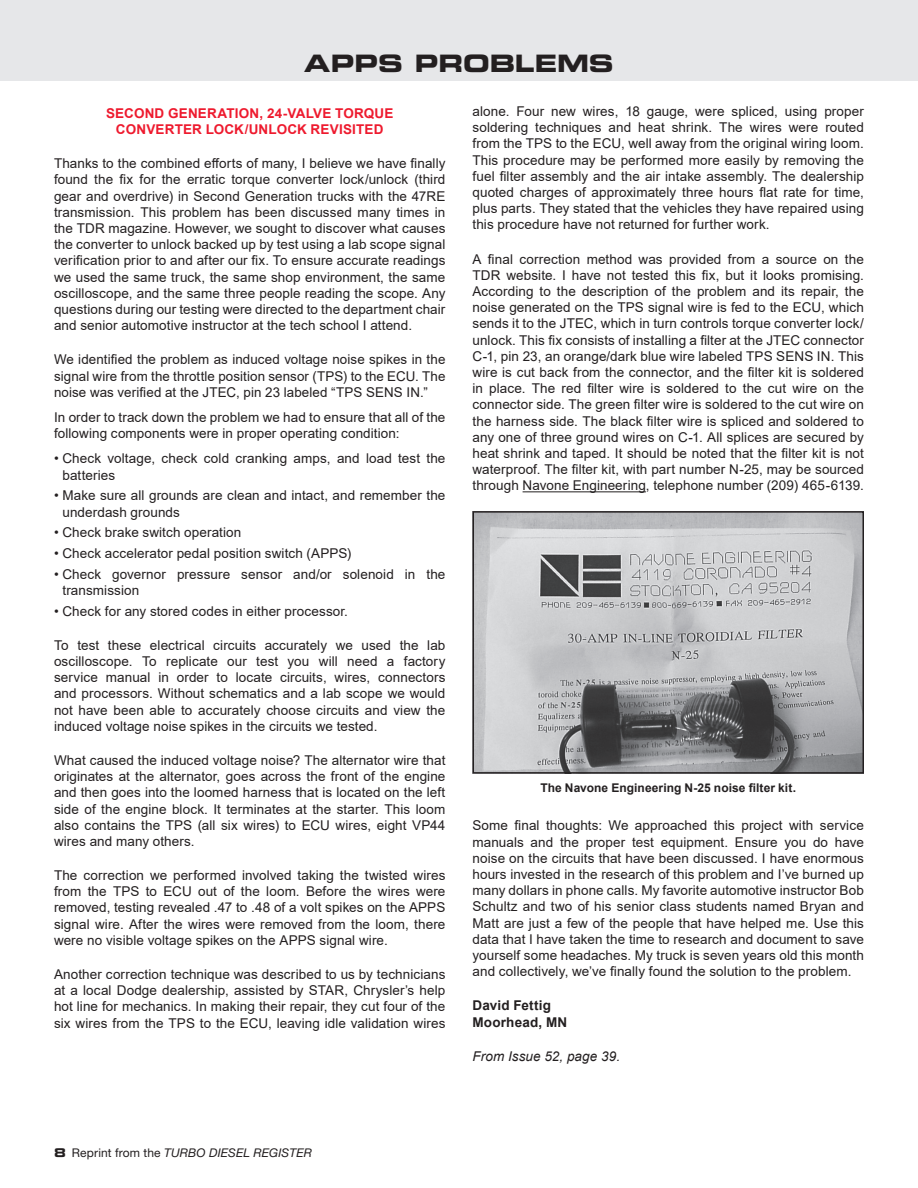
<style>
.page{position:relative;width:918px;height:1188px;background:#fff}
.page>*{position:absolute;margin:0;border:0;box-sizing:border-box;transform-origin:0 0}
.t1{font:24px "Eurostile LT Std Bold Ex 2";letter-spacing:-.005em;color:#231f20}
.t2{font:13.5px/16.2px "Arial";letter-spacing:.005em;color:#231f20;text-align:justify}
.t3{font:700 13.5px/16.2px "Arial";letter-spacing:.01em;color:#ee1a2e;text-align:center}
.t4{font:700 13.5px/16.2px "Arial";letter-spacing:.015em;color:#231f20}
.t5{font:italic 13.5px "Arial";letter-spacing:.005em;color:#231f20}
.t6{font:700 12px "Arial";letter-spacing:.005em;color:#231f20}
.t7{font:italic 12px "Helvetica Neue LT Std";letter-spacing:.01em;color:#231f20}
.s1{font-family:"Eurostile LT Std Bold Ex 2";font-style:normal}
.s2{font-style:normal}
</style>
<div class="page">
<div style="left:0;top:0;width:918px;height:81px;background:#e6e7e9"></div>
<hr style="left:523px;top:491px;width:123px;height:1px;background:#231f20">
<img style="left:475px;top:514px;width:386px;height:257px">
<div style="left:472px;top:511px;width:392px;height:263px;border:2px solid #231f20"></div>
<h1 class="t1" style="left:304px;top:46px;width:311px">APPS PROBLEMS</h1>
<p class="t3" style="left:106px;top:105px;width:289px">SECOND GENERATION, 24-VALVE TORQUE<br>CONVERTER LOCK/UNLOCK REVISITED</p>
<p class="t2" style="left:54px;top:155px;width:393px">Thanks to the combined efforts of many, I believe we have finally found the fix for the erratic torque converter lock/unlock (third gear and overdrive) in Second Generation trucks with the 47RE transmission. This problem has been discussed many times in the TDR magazine. However, we sought to discover what causes the converter to unlock backed up by test using a lab scope signal verification prior to and after our fix. To ensure accurate readings we used the same truck, the same shop environment, the same oscilloscope, and the same three people reading the scope. Any questions during our testing were directed to the department chair and senior automotive instructor at the tech school I attend.</p>
<p class="t2" style="left:54px;top:352px;width:393px">We identified the problem as induced voltage noise spikes in the signal wire from the throttle position sensor (TPS) to the ECU. The noise was verified at the JTEC, pin 23 labeled “TPS SENS IN.”</p>
<p class="t2" style="left:54px;top:409px;width:393px">In order to track down the problem we had to ensure that all of the following components were in proper operating condition:</p>
<p class="t2" style="left:62px;top:451px;width:384px;text-indent:-8px">• Check voltage, check cold cranking amps, and load test the batteries</p>
<p class="t2" style="left:62px;top:487px;width:384px;text-indent:-8px">• Make sure all grounds are clean and intact, and remember the underdash grounds</p>
<p class="t2" style="left:54px;top:524px;width:189px">• Check brake switch operation</p>
<p class="t2" style="left:54px;top:545px;width:299px">• Check accelerator pedal position switch (APPS)</p>
<p class="t2" style="left:62px;top:566px;width:384px;text-indent:-8px">• Check governor pressure sensor and/or solenoid in the transmission</p>
<p class="t2" style="left:54px;top:603px;width:296px">• Check for any stored codes in either processor.</p>
<p class="t2" style="left:54px;top:637px;width:393px">To test these electrical circuits accurately we used the lab oscilloscope. To replicate our test you will need a factory service manual in order to locate circuits, wires, connectors and processors. Without schematics and a lab scope we would not have been able to accurately choose circuits and view the induced voltage noise spikes in the circuits we tested.</p>
<p class="t2" style="left:54px;top:752px;width:393px">What caused the induced voltage noise? The alternator wire that originates at the alternator, goes across the front of the engine and then goes into the loomed harness that is located on the left side of the engine block. It terminates at the starter. This loom also contains the TPS (all six wires) to ECU wires, eight VP44 wires and many others.</p>
<p class="t2" style="left:54px;top:867px;width:393px">The correction we performed involved taking the twisted wires from the TPS to ECU out of the loom. Before the wires were removed, testing revealed .47 to .48 of a volt spikes on the APPS signal wire. After the wires were removed from the loom, there were no visible voltage spikes on the APPS signal wire.</p>
<p class="t2" style="left:54px;top:966px;width:393px">Another correction technique was described to us by technicians at a local Dodge dealership, assisted by STAR, Chrysler’s help hot line for mechanics. In making their repair, they cut four of the six wires from the TPS to the ECU, leaving idle validation wires</p>
<p class="t2" style="left:472px;top:103px;width:393px">alone. Four new wires, 18 gauge, were spliced, using proper soldering techniques and heat shrink. The wires were routed from the TPS to the ECU, well away from the original wiring loom.<br>This procedure may be performed more easily by removing the fuel filter assembly and the air intake assembly. The dealership quoted charges of approximately three hours flat rate for time, plus parts. They stated that the vehicles they have repaired using this procedure have not returned for further work.</p>
<p class="t2" style="left:472px;top:251px;width:393px">A final correction method was provided from a source on the TDR website. I have not tested this fix, but it looks promising.<br>According to the description of the problem and its repair, the noise generated on the TPS signal wire is fed to the ECU, which sends it to the JTEC, which in turn controls torque converter lock/ unlock. This fix consists of installing a filter at the JTEC connector C-1, pin 23, an orange/dark blue wire labeled TPS SENS IN. This wire is cut back from the connector, and the filter kit is soldered in place. The red filter wire is soldered to the cut wire on the connector side. The green filter wire is soldered to the cut wire on the harness side. The black filter wire is spliced and soldered to any one of three ground wires on C-1. All splices are secured by heat shrink and taped. It should be noted that the filter kit is not waterproof. The filter kit, with part number N-25, may be sourced through Navone Engineering, telephone number (209) 465-6139.</p>
<p class="t6" style="left:540px;top:779px;width:257px">The Navone Engineering N-25 noise filter kit.</p>
<p class="t2" style="left:472px;top:817px;width:393px">Some final thoughts: We approached this project with service manuals and the proper test equipment. Ensure you do have noise on the circuits that have been discussed. I have enormous hours invested in the research of this problem and I’ve burned up many dollars in phone calls. My favorite automotive instructor Bob Schultz and two of his senior class students named Bryan and Matt are just a few of the people that have helped me. Use this data that I have taken the time to research and document to save yourself some headaches. My truck is seven years old this month and collectively, we’ve finally found the solution to the problem.</p>
<p class="t4" style="left:472px;top:998px;width:96px">David Fettig<br>Moorhead, MN</p>
<p class="t5" style="left:472px;top:1047px;width:149px">From Issue 52, page 39.</p>
<p class="t7" style="left:54px;top:1145px;width:259px"><span class="s1">8</span> <span class="s2">Reprint from the</span> TURBO DIESEL REGISTER</p>
</div>
